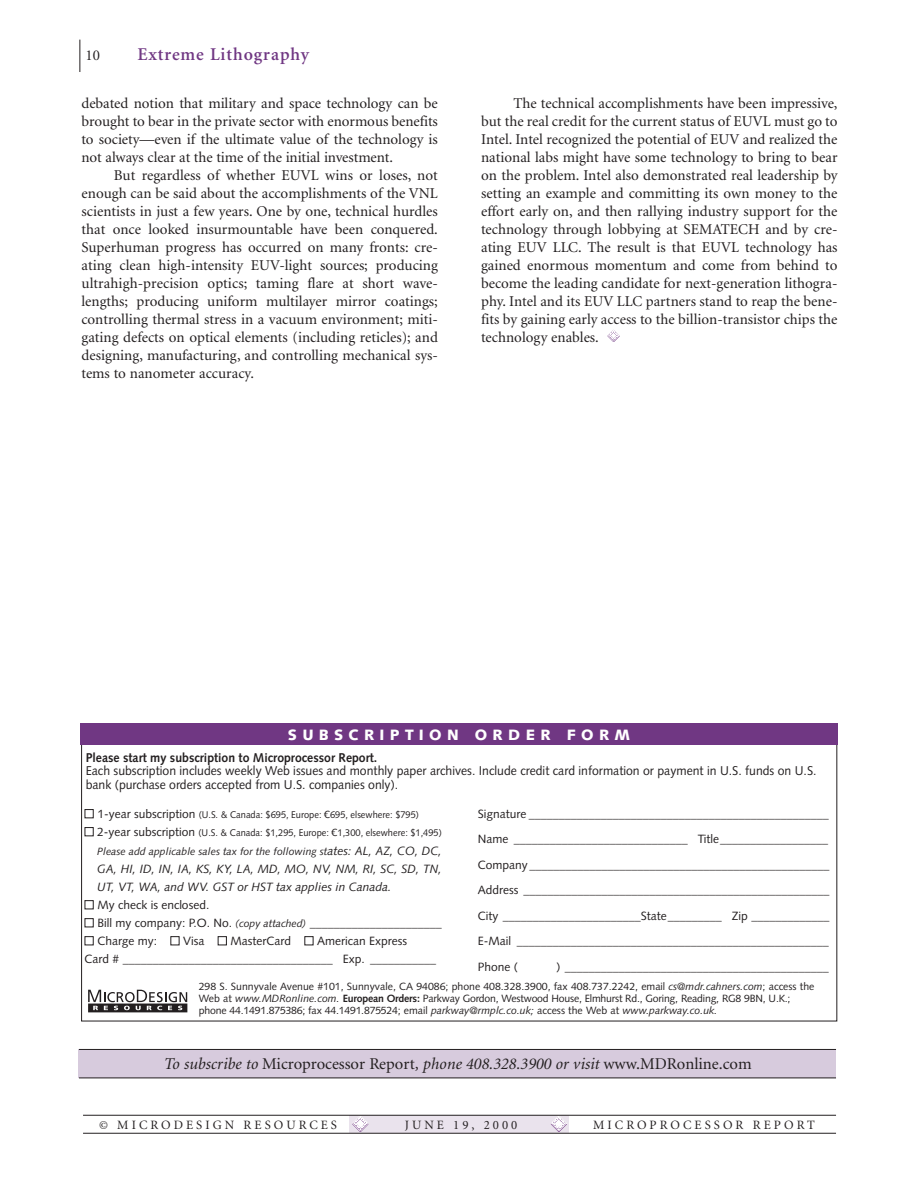
<style>
.page{position:relative;width:918px;height:1188px;background:#fff}
.page>*{position:absolute;margin:0;border:0;box-sizing:border-box;transform-origin:0 0}
.t1{font:600 18px "Minion";letter-spacing:.05em;color:#703783}
.t2{font:italic 16.5px "Minion";color:#231f20}
.t3{font:15px/18px "Minion";color:#231f20;text-align:justify}
.t4{font:900 15px "Syntax";letter-spacing:.355em;color:#fff}
.t5{font:12.75px/13.5px "Syntax";color:#231f20;scale:.96 1}
.t6{font:12.75px "Minion";letter-spacing:.24em;color:#231f20}
.t7{font:700 12.75px "Syntax";color:#231f20;scale:.96 1}
.t8{font:12px/25.5px "Syntax";color:#231f20}
.t9{font:italic 12px/18px "Syntax";color:#231f20}
.t10{font:10.5px/12px "Syntax";color:#231f20}
.t11{font:italic 10.5px "Syntax";color:#231f20}
.t12{font:9.75px "Syntax";color:#231f20;scale:.95 1}
.s1{color:#fff}
.s2{font-size:12px}
.s3{font-family:"Verdana"}
.s4{font-style:italic;font-size:10.5px}
.s5{font-style:italic}
.s6{font-weight:700}
.s7{font-style:normal}
</style>
<div class="page">
<div style="left:350px;top:1116px;width:219px;height:17px;background:#eae3ed"></div>
<svg style="left:551px;top:1117px;width:16px;height:15px"></svg>
<svg style="left:352px;top:1117px;width:16px;height:15px"></svg>
<hr style="left:80px;top:40px;width:1px;height:32px;background:#231f20">
<svg style="left:608px;top:330px;width:12px;height:12px"></svg>
<hr style="left:83px;top:1115px;width:753px;height:1px;background:#231f20">
<hr style="left:83px;top:1133px;width:753px;height:1px;background:#231f20">
<div style="left:79px;top:1050px;width:757px;height:28px;background:#d7cbdd"></div>
<hr style="left:79px;top:1049px;width:757px;height:1px;background:#231f20">
<hr style="left:79px;top:1078px;width:757px;height:1px;background:#231f20">
<svg style="left:88px;top:990px;width:99px;height:22px"></svg>
<div style="left:80px;top:724px;width:758px;height:21px;background:#703783"></div>
<p class="t1" style="left:137px;top:47px;width:173px">Extreme Lithography</p>
<p class="t3" style="left:86px;top:47px;width:16px">10</p>
<p class="t3" style="left:82px;top:95px;width:358px">debated notion that military and space technology can be brought to bear in the private sector with enormous benefits to society—even if the ultimate value of the technology is not always clear at the time of the initial investment.</p>
<p class="t3" style="left:82px;top:167px;width:358px;text-indent:32px">But regardless of whether EUVL wins or loses, not enough can be said about the accomplishments of the VNL scientists in just a few years. One by one, technical hurdles that once looked insurmountable have been conquered.<br>Superhuman progress has occurred on many fronts: cre&shy;ating clean high-intensity EUV-light sources; producing ultrahigh-precision optics; taming flare at short wave&shy;lengths; producing uniform multilayer mirror coatings; controlling thermal stress in a vacuum environment; miti&shy;gating defects on optical elements (including reticles); and designing, manufacturing, and controlling mechanical sys&shy;tems to nanometer accuracy.</p>
<p class="t3" style="left:481px;top:95px;width:358px;text-indent:32px">The technical accomplishments have been impressive, but the real credit for the current status of EUVL must go to Intel. Intel recognized the potential of EUV and realized the national labs might have some technology to bring to bear on the problem. Intel also demonstrated real leadership by setting an example and committing its own money to the effort early on, and then rallying industry support for the technology through lobbying at SEMATECH and by cre&shy;ating EUV LLC. The result is that EUVL technology has gained enormous momentum and come from behind to become the leading candidate for next-generation lithogra&shy;phy. Intel and its EUV LLC partners stand to reap the bene&shy;fits by gaining early access to the billion-transistor chips the technology enables.</p>
<p class="t4" style="left:288px;top:728px;width:344px">SUBSCRIPTION ORDER FORM</p>
<p class="t7" style="left:86px;top:752px;width:305px">Please start my subscription to Microprocessor Report.</p>
<p class="t5" style="left:86px;top:765px;width:763px">Each subscription includes weekly Web issues and monthly paper archives. Include credit card information or payment in U.S. funds on U.S. bank (purchase orders accepted from U.S. companies only).</p>
<p class="t12" style="left:85px;top:811px;width:354px"><span class="s1">■</span> <span class="s2">1-year subscription</span> (U.S. &amp; Canada: $695, Europe: <span class="s3">€</span>695, elsewhere: $795)</p>
<p class="t12" style="left:85px;top:829px;width:378px"><span class="s1">■</span> <span class="s2">2-year subscription</span> (U.S. &amp; Canada: $1,295, Europe: <span class="s3">€</span>1,300, elsewhere: $1,495)</p>
<p class="t11" style="left:97px;top:847px;width:346px">Please add applicable sales tax for the following st<span class="s2">ates: AL, AZ, CO, DC,</span></p>
<p class="t9" style="left:97px;top:861px;width:346px">GA, HI, ID, IN, IA, KS, KY, LA, MD, MO, NV, NM, RI, SC, SD, TN,<br>UT, VT, WA, and WV. GST or HST tax applies in Canada.</p>
<p class="t8" style="left:85px;top:893px;width:126px"><span class="s1">■</span> My check is enclosed.</p>
<p class="t8" style="left:85px;top:911px;width:359px"><span class="s1">■</span> Bill my company: P.O. No. <span class="s4">(copy attached)</span> ______________________</p>
<p class="t8" style="left:85px;top:933px;width:353px;line-height:18px"><span class="s1">■</span> Charge my: <span class="s1">■</span> Visa <span class="s1">■</span> MasterCard <span class="s1">■</span> American Express<br>Card # ___________________________________ Exp. ___________</p>
<p class="t8" style="left:478px;top:802px;width:353px">Signature __________________________________________________ Name _____________________________ Title__________________ Company __________________________________________________ Address ___________________________________________________ City _______________________State_________ Zip _____________ E-Mail ____________________________________________________ Phone (</p>
<p class="t8" style="left:557px;top:955px;width:274px">) ____________________________________________</p>
<p class="t10" style="left:199px;top:981px;width:617px">298 S. Sunnyvale Avenue #101, Sunnyvale, CA 94086; phone 408.328.3900, fax 408.737.2242, email <span class="s5">cs@mdr.cahners.com</span>; access the<br>Web at <span class="s5">www.MDRonline.com.</span> <span class="s6">European Orders:</span> Parkway Gordon, Westwood House, Elmhurst Rd., Goring, Reading, RG8 9BN, U.K.; phone 44.1491.875386; fax 44.1491.875524; email <span class="s5">parkway@rmplc.co.uk;</span> access the Web at <span class="s5">www.parkway.co.uk.</span></p>
<p class="t2" style="left:163px;top:1057px;width:590px">To subscribe to <span class="s7">Microprocessor Report</span>, phone 408.328.3900 or visit <span class="s7">www.MDRonline.com</span></p>
<p class="t6" style="left:99px;top:1120px;width:240px">© MICRODESIGN RESOURCES</p>
<p class="t6" style="left:405px;top:1120px;width:114px">JUNE 19, 2000</p>
<p class="t6" style="left:593px;top:1120px;width:223px">MICROPROCESSOR REPORT</p>
</div>
